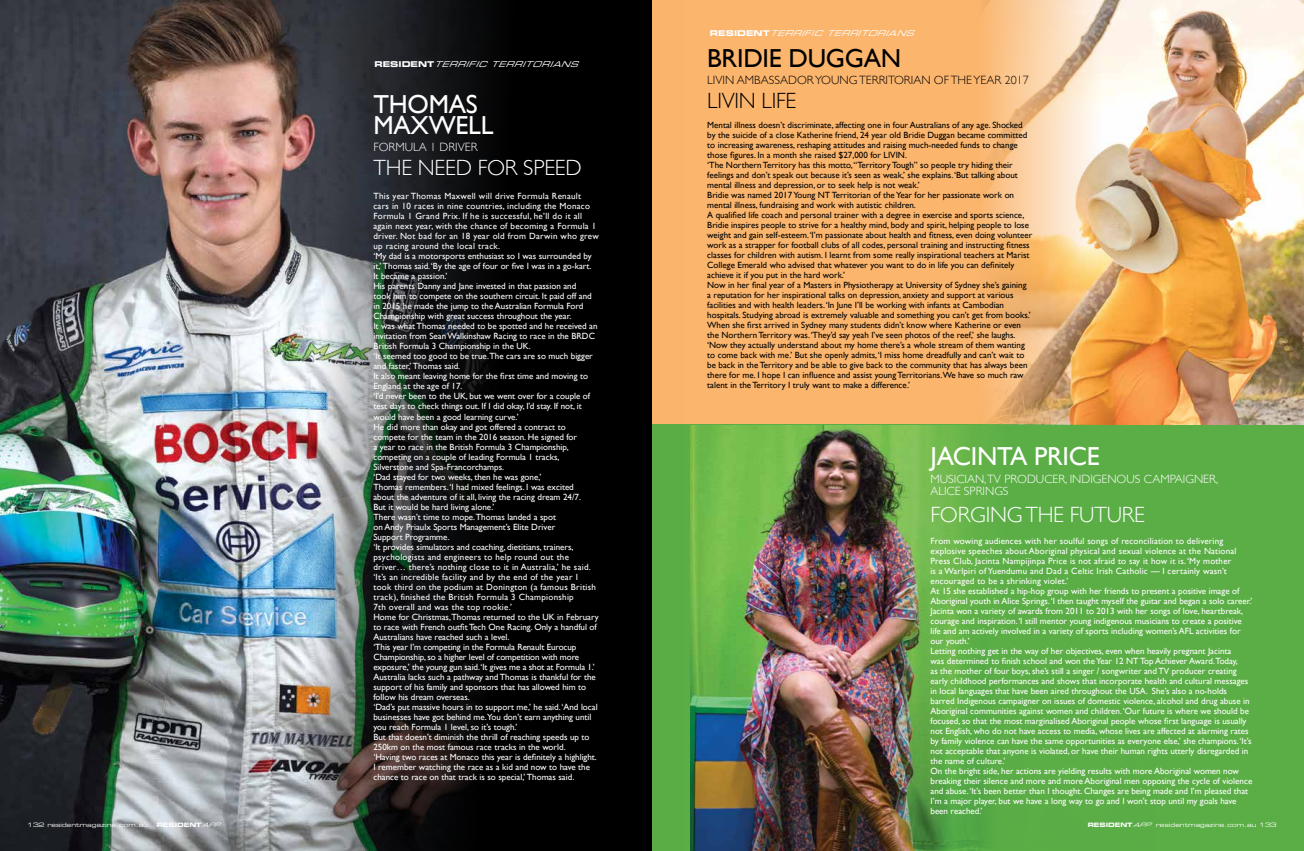
<style>
.page{position:relative;width:1304px;height:851px;background:#fff}
.page>*{position:absolute;margin:0;border:0;box-sizing:border-box;transform-origin:0 0}
.t1{font:26px/21.2px "Gill Sans";letter-spacing:-.01em;color:#fff}
.t2{font:26px "Gill Sans";letter-spacing:-.01em;color:#000}
.t3{font:300 22px "Gill Sans";letter-spacing:-.01em;color:#fff}
.t4{font:300 22px "Gill Sans";letter-spacing:-.01em;color:#000}
.t5{font:300 12px/12px "Gill Sans";color:#fff}
.t6{font:300 12px "Gill Sans";color:#000}
.t7{font:9px/10px "Gill Sans";color:#fff}
.t8{font:9px/10px "Gill Sans";color:#000}
.t9{font:italic 8px "Eurostile LT Std Ex 2";color:#fff}
.t10{font:6px "Eurostile LT Std Ex 2";color:#fff}
.t11{font:6px "Eurostile LT Std Bold Ex 2";color:#fff}
.s1{font-family:"Eurostile LT Std Ex 2";font-style:italic}
.s2{font-family:"Eurostile LT Std Bold Ex 2";font-style:normal}
.s3{font-family:"Eurostile LT Std Bold Ex 2"}
.s4{font-style:italic}
</style>
<div class="page">
<div style="left:652px;top:0;width:461px;height:424px;background:#fbb56d"></div>
<div style="left:652px;top:424px;width:652px;height:426px;background:#5bae46"></div>
<img style="left:0;top:0;width:652px;height:850px">
<img style="left:691px;top:425px;width:295px;height:425px">
<img style="left:987px;top:0;width:317px;height:424px">
<p class="t10" style="left:27px;top:820px;width:122px">132 residentmagazine.com.au</p>
<p class="t11" style="left:157px;top:820px;width:69px">RESIDENT<span class="s1">APP</span></p>
<p class="t9" style="left:374px;top:59px;width:210px"><span class="s2">R E S I D E N T</span> TERRIFICTERRITORIANS</p>
<h1 class="t1" style="left:373px;top:93px;width:122px">THOMAS<br>MAXWELL</h1>
<h3 class="t5" style="left:373px;top:141px;width:106px">FORMULA 1 DRIVER</h3>
<h2 class="t3" style="left:373px;top:151px;width:210px">THE NEED FOR SPEED</h2>
<p class="t7" style="left:373px;top:191px;width:227px">This year Thomas Maxwell will drive Formula Renault cars in 10 races in nine countries, including the Monaco Formula 1 Grand Prix. If he is successful, he’ll do it all again next year, with the chance of becoming a Formula 1 driver. Not bad for an 18 year old from Darwin who grew up racing around the local track.<br>‘My dad is a motorsports enthusiast so I was surrounded by it,’ Thomas said. ‘By the age of four or five I was in a go-kart.<br>It became a passion.’<br>His parents Danny and Jane invested in that passion and<br>took him to compete on the southern circuit. It paid off and in 2015 he made the jump to the Australian Formula Ford Championship with great success throughout the year.<br>It was what Thomas needed to be spotted and he received an invitation from Sean Walkinshaw Racing to race in the BRDC British Formula 3 Championship in the UK.<br>‘It seemed too good to be true.The cars are so much bigger and faster,’ Thomas said.<br>It also meant leaving home for the first time and moving to England at the age of 17.<br>‘I’d never been to the UK, but we went over for a couple of test days to check things out. If I did okay, I’d stay. If not, it would have been a good learning curve.’<br>He did more than okay and got offered a contract to compete for the team in the 2016 season. He signed for<br>a year to race in the British Formula 3 Championship, competing on a couple of leading Formula 1 tracks, Silverstone and Spa-Francorchamps.<br>‘Dad stayed for two weeks, then he was gone,’<br>Thomas remembers. ‘I had mixed feelings. I was excited<br>about the adventure of it all, living the racing dream 24/7.<br>But it would be hard living alone.’<br>There wasn’t time to mope.Thomas landed a spot<br>on Andy Priaulx Sports Management’s Elite Driver<br>Support Programme.<br>‘It provides simulators and coaching, dietitians, trainers, psychologists and engineers to help round out the driver… there’s nothing close to it in Australia,’ he said. ‘It’s an incredible facility and by the end of the year I<br>took third on the podium at Donington (a famous British track), finished the British Formula 3 Championship<br>7th overall and was the top rookie.’<br>Home for Christmas,Thomas returned to the UK in February to race with French outfit Tech One Racing. Only a handful of Australians have reached such a level.<br>‘This year I’m competing in the Formula Renault Eurocup Championship, so a higher level of competition with more exposure,’ the young gun said.‘It gives me a shot at Formula 1.’ Australia lacks such a pathway and Thomas is thankful for the support of his family and sponsors that has allowed him to follow his dream overseas.<br>‘Dad’s put massive hours in to support me,’ he said. ‘And local businesses have got behind me.You don’t earn anything until you reach Formula 1 level, so it’s tough.’<br>But that doesn’t diminish the thrill of reaching speeds up to 250km on the most famous race tracks in the world.<br>‘Having two races at Monaco this year is definitely a highlight.<br>I remember watching the race as a kid and now to have the chance to race on that track is so special,’ Thomas said.</p>
<p class="t9" style="left:710px;top:28px;width:210px"><span class="s2">R E S I D E N T</span> TERRIFICTERRITORIANS</p>
<h1 class="t2" style="left:707px;top:42px;width:195px">BRIDIE DUGGAN</h1>
<h3 class="t6" style="left:707px;top:70px;width:323px">LIVIN AMBASSADOR YOUNG TERRITORIAN OF THE YEAR 2017</h3>
<h2 class="t4" style="left:707px;top:83px;width:90px">LIVIN LIFE</h2>
<p class="t8" style="left:707px;top:119px;width:327px">Mental illness doesn’t discriminate, affecting one in four Australians of any age. Shocked by the suicide of a close Katherine friend, 24 year old Bridie Duggan became committed to increasing awareness, reshaping attitudes and raising much-needed funds to change those figures. In a month she raised $27,000 for LIVIN.<br>‘The Northern Territory has this motto, “Territory Tough” so people try hiding their feelings and don’t speak out because it’s seen as weak,’ she explains. ‘But talking about mental illness and depression, or to seek help is not weak.’<br>Bridie was named 2017 Young NT Territorian of the Year for her passionate work on mental illness, fundraising and work with autistic children.<br>A qualified life coach and personal trainer with a degree in exercise and sports science, Bridie inspires people to strive for a healthy mind, body and spirit, helping people to lose weight and gain self-esteem. ‘I’m passionate about health and fitness, even doing volunteer work as a strapper for football clubs of all codes, personal training and instructing fitness classes for children with autism. I learnt from some really inspirational teachers at Marist College Emerald who advised that whatever you want to do in life you can definitely achieve it if you put in the hard work.’<br>Now in her final year of a Masters in Physiotherapy at University of Sydney she’s gaining a reputation for her inspirational talks on depression, anxiety and support at various facilities and with health leaders. ‘In June I’ll be working with infants at Cambodian hospitals. Studying abroad is extremely valuable and something you can’t get from books.’ When she first arrived in Sydney many students didn’t know where Katherine or even the Northern Territory was. ‘They’d say yeah I’ve seen photos of the reef,’ she laughs. ‘Now they actually understand about my home there’s a whole stream of them wanting to come back with me.’ But she openly admits, ‘I miss home dreadfully and can’t wait to be back in the Territory and be able to give back to the community that has always been there for me. I hope I can influence and assist young Territorians.We have so much raw talent in the Territory I truly want to make a difference.’</p>
<h1 class="t1" style="left:930px;top:445px;width:171px">JACINTA PRICE</h1>
<h3 class="t5" style="left:930px;top:472px;width:289px">MUSICIAN,TV PRODUCER, INDIGENOUS CAMPAIGNER,<br>ALICE SPRINGS</h3>
<h2 class="t3" style="left:930px;top:497px;width:216px">FORGING THE FUTURE</h2>
<p class="t7" style="left:930px;top:535px;width:323px">From wowing audiences with her soulful songs of reconciliation to delivering explosive speeches about Aboriginal physical and sexual violence at the National Press Club, Jacinta Nampijinpa Price is not afraid to say it how it is. ‘My mother<br>is a Warlpiri of Yuendumu and Dad a Celtic Irish Catholic — I certainly wasn’t encouraged to be a shrinking violet.’<br>At 15 she established a hip-hop group with her friends to present a positive image of Aboriginal youth in Alice Springs. ‘I then taught myself the guitar and began a solo career.’ Jacinta won a variety of awards from 2011 to 2013 with her songs of love, heartbreak, courage and inspiration. ‘I still mentor young indigenous musicians to create a positive life and am actively involved in a variety of sports including women’s AFL activities for our youth.’<br>Letting nothing get in the way of her objectives, even when heavily pregnant Jacinta<br>was determined to finish school and won the Year 12 NT Top Achiever Award.Today,<br>as the mother of four boys, she’s still a singer / songwriter and TV producer creating early childhood performances and shows that incorporate health and cultural messages in local languages that have been aired throughout the USA. She’s also a no-holds barred Indigenous campaigner on issues of domestic violence, alcohol and drug abuse in Aboriginal communities against women and children. ‘Our future is where we should be focused, so that the most marginalised Aboriginal people whose first language is usually not English, who do not have access to media, whose lives are affected at alarming rates by family violence can have the same opportunities as everyone else,’ she champions. ‘It’s not acceptable that anyone is violated, or have their human rights utterly disregarded in the name of culture.’<br>On the bright side, her actions are yielding results with more Aboriginal women now breaking their silence and more and more Aboriginal men opposing the cycle of violence and abuse. ‘It’s been better than I thought. Changes are being made and I’m pleased that I’m a major player, but we have a long way to go and I won’t stop until my goals have been reached.’</p>
<p class="t10" style="left:1088px;top:820px;width:190px"><span class="s3">RESIDENT</span><span class="s4">APP</span> residentmagazine.com.au 133</p>
</div>
